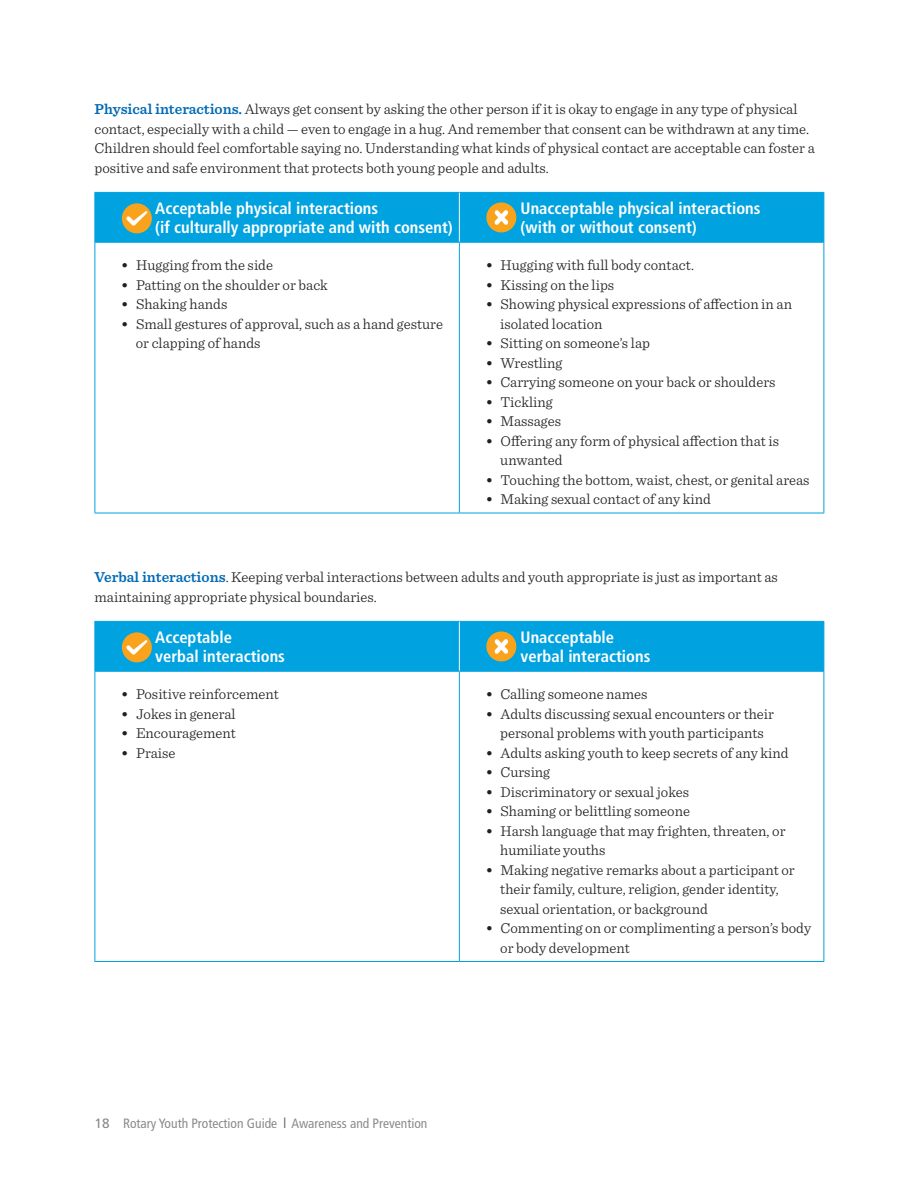
<style>
.page{position:relative;width:918px;height:1188px;background:#fff}
.page>*{position:absolute;margin:0;border:0;box-sizing:border-box;transform-origin:0 0}
.t1{font:700 condensed 16.5px/19.5px "Frutiger LT Std";color:#fff}
.t2{font:300 15px/19.5px "Sentinel";color:#231f20}
.t3{font:condensed 13.5px "Frutiger LT Std";color:#898b8e}
.s1{font-weight:600;color:#016ab6}
.s2{font-weight:600}
.s3{font-stretch:normal}
</style>
<div class="page">
<hr style="left:94px;top:192px;width:365px;height:1px;background:#00a2e0">
<hr style="left:94px;top:193px;width:1px;height:49px;background:#00a2e0">
<hr style="left:824px;top:193px;width:1px;height:49px;background:#00a2e0">
<hr style="left:94px;top:242px;width:365px;height:1px;background:#00a2e0">
<hr style="left:94px;top:243px;width:1px;height:270px;background:#00a2e0">
<hr style="left:459px;top:242px;width:365px;height:1px;background:#00a2e0">
<hr style="left:459px;top:243px;width:1px;height:270px;background:#00a2e0">
<hr style="left:824px;top:243px;width:1px;height:270px;background:#00a2e0">
<hr style="left:94px;top:513px;width:365px;height:1px;background:#00a2e0">
<hr style="left:459px;top:513px;width:365px;height:1px;background:#00a2e0">
<div style="left:95px;top:192px;width:729px;height:50px;background:#00a2e0"></div>
<hr style="left:94px;top:621px;width:365px;height:1px;background:#00a2e0">
<hr style="left:94px;top:622px;width:1px;height:49px;background:#00a2e0">
<hr style="left:824px;top:622px;width:1px;height:49px;background:#00a2e0">
<hr style="left:94px;top:671px;width:365px;height:1px;background:#00a2e0">
<hr style="left:94px;top:672px;width:1px;height:289px;background:#00a2e0">
<hr style="left:459px;top:671px;width:365px;height:1px;background:#00a2e0">
<hr style="left:459px;top:672px;width:1px;height:289px;background:#00a2e0">
<hr style="left:824px;top:672px;width:1px;height:289px;background:#00a2e0">
<hr style="left:94px;top:961px;width:365px;height:1px;background:#00a2e0">
<hr style="left:459px;top:961px;width:365px;height:1px;background:#00a2e0">
<div style="left:95px;top:621px;width:729px;height:50px;background:#00a2e0"></div>
<p class="t2" style="left:94px;top:98px;width:722px"><span class="s1">Physical interactions.</span> Always get consent by asking the other person if it is okay to engage in any type of physical contact, especially with a child — even to engage in a hug. And remember that consent can be withdrawn at any time.<br>Children should feel comfortable saying no. Understanding what kinds of physical contact are acceptable can foster a positive and safe environment that protects both young people and adults.</p>
<p class="t1" style="left:155px;top:198px;width:299px">Acceptable physical interactions<br>(if culturally appropriate and with consent)</p>
<p class="t1" style="left:521px;top:198px;width:241px">Unacceptable physical interactions (with or without consent)</p>
<p class="t2" style="left:121px;top:254px;width:153px"><span class="s2">•</span> Hugging from the side</p>
<p class="t2" style="left:121px;top:274px;width:208px"><span class="s2">•</span> Patting on the shoulder or back</p>
<p class="t2" style="left:121px;top:293px;width:108px"><span class="s2">•</span> Shaking hands</p>
<p class="t2" style="left:136px;top:313px;width:309px;text-indent:-15px"><span class="s2">•</span> Small gestures of approval, such as a hand gesture or clapping of hands</p>
<p class="t2" style="left:486px;top:254px;width:210px"><span class="s2">•</span> Hugging with full body contact.</p>
<p class="t2" style="left:486px;top:274px;width:130px"><span class="s2">•</span> Kissing on the lips</p>
<p class="t2" style="left:500px;top:293px;width:293px;text-indent:-15px"><span class="s2">•</span> Showing physical expressions of affection in an isolated location</p>
<p class="t2" style="left:486px;top:332px;width:166px"><span class="s2">•</span> Sitting on someone’s lap</p>
<p class="t2" style="left:486px;top:352px;width:78px"><span class="s2">•</span> Wrestling</p>
<p class="t2" style="left:486px;top:371px;width:291px"><span class="s2">•</span> Carrying someone on your back or shoulders</p>
<p class="t2" style="left:486px;top:391px;width:69px"><span class="s2">•</span> Tickling</p>
<p class="t2" style="left:486px;top:410px;width:77px"><span class="s2">•</span> Massages</p>
<p class="t2" style="left:500px;top:430px;width:280px;text-indent:-15px"><span class="s2">•</span> Offering any form of physical affection that is unwanted</p>
<p class="t2" style="left:486px;top:469px;width:326px"><span class="s2">•</span> Touching the bottom, waist, chest, or genital areas</p>
<p class="t2" style="left:486px;top:488px;width:227px"><span class="s2">•</span> Making sexual contact of any kind</p>
<p class="t2" style="left:94px;top:566px;width:685px"><span class="s1">Verbal interactions</span>. Keeping verbal interactions between adults and youth appropriate is just as important as maintaining appropriate physical boundaries.</p>
<p class="t1" style="left:155px;top:627px;width:131px">Acceptable<br>verbal interactions</p>
<p class="t1" style="left:521px;top:627px;width:131px">Unacceptable verbal interactions</p>
<p class="t2" style="left:121px;top:683px;width:159px"><span class="s2">•</span> Positive reinforcement</p>
<p class="t2" style="left:121px;top:703px;width:116px"><span class="s2">•</span> Jokes in general</p>
<p class="t2" style="left:121px;top:722px;width:116px"><span class="s2">•</span> Encouragement</p>
<p class="t2" style="left:121px;top:742px;width:56px"><span class="s2">•</span> Praise</p>
<p class="t2" style="left:486px;top:683px;width:163px"><span class="s2">•</span> Calling someone names</p>
<p class="t2" style="left:486px;top:703px;width:290px;text-align:center"><span class="s2">•</span> Adults discussing sexual encounters or their personal problems with youth participants</p>
<p class="t2" style="left:486px;top:742px;width:304px"><span class="s2">•</span> Adults asking youth to keep secrets of any kind</p>
<p class="t2" style="left:486px;top:761px;width:66px"><span class="s2">•</span> Cursing</p>
<p class="t2" style="left:486px;top:781px;width:205px"><span class="s2">•</span> Discriminatory or sexual jokes</p>
<p class="t2" style="left:486px;top:800px;width:206px"><span class="s2">•</span> Shaming or belittling someone</p>
<p class="t2" style="left:500px;top:820px;width:287px;text-indent:-15px"><span class="s2">•</span> Harsh language that may frighten, threaten, or humiliate youths</p>
<p class="t2" style="left:500px;top:859px;width:296px;text-indent:-15px"><span class="s2">•</span> Making negative remarks about a participant or their family, culture, religion, gender identity, sexual orientation, or background</p>
<p class="t2" style="left:500px;top:917px;width:313px;text-indent:-15px"><span class="s2">•</span> Commenting on or complimenting a person’s body or body development</p>
<p class="t3" style="left:94px;top:1115px;width:334px"><span class="s3">18</span> Rotary Youth Protection Guide Awareness and Prevention</p>
</div>
